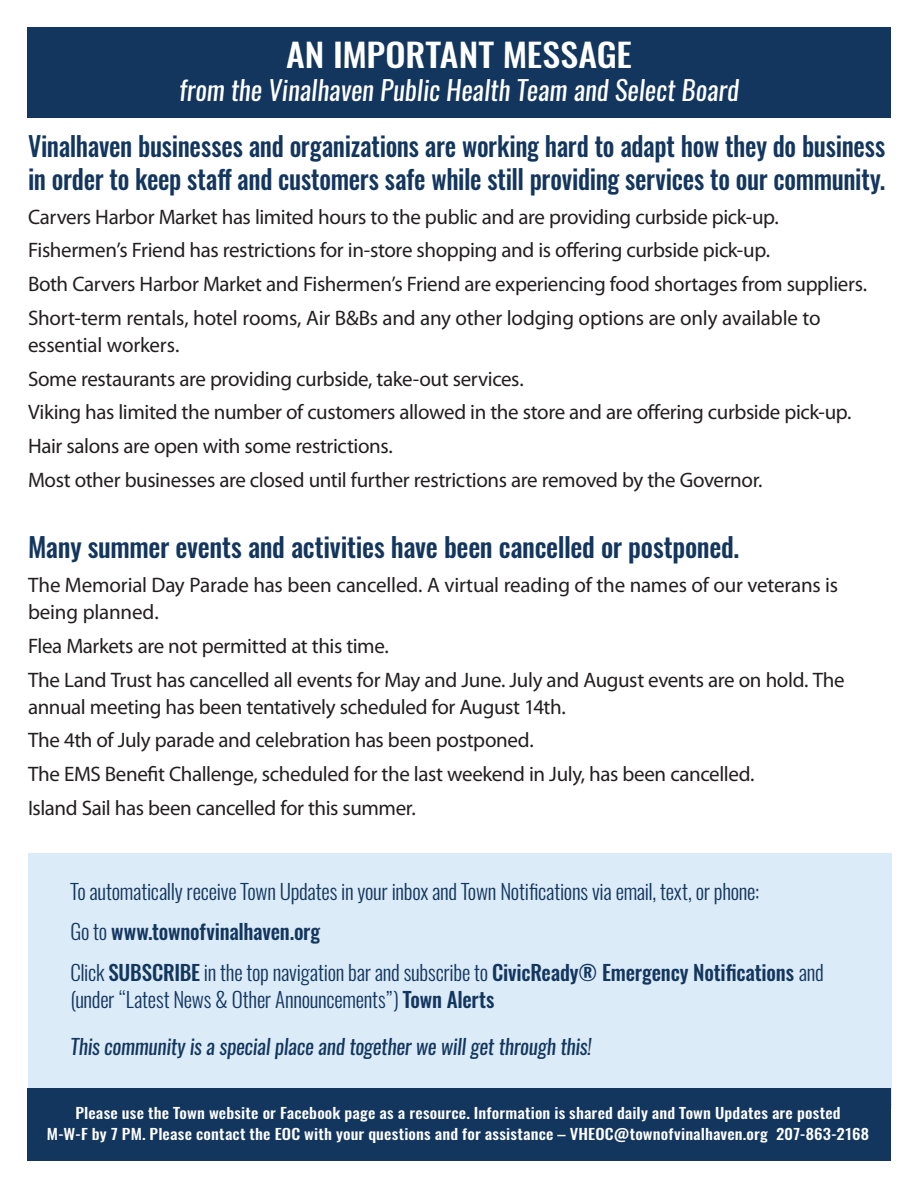
<style>
.page{position:relative;width:918px;height:1188px;background:#fff}
.page>*{position:absolute;margin:0;border:0;box-sizing:border-box;transform-origin:0 0}
.t1{font:500 32.4px "Oswald";letter-spacing:.005em;color:#fff;scale:1.11 1}
.t2{font:500 27px/32.4px "Oswald";letter-spacing:-.015em;color:#13365f;scale:.95 1}
.t3{font:500 27px "Oswald";letter-spacing:-.015em;color:#13365f}
.t4{font:italic 27px "Oswald";color:#fff}
.t5{font:21px/27px "Myriad Pro";letter-spacing:-.015em;color:#231f20}
.t6{font:300 21px/27px "Oswald";letter-spacing:-.01em;color:#13365f}
.t7{font:italic 21px "Oswald";letter-spacing:-.01em;color:#13365f}
.t8{font:500 21px "Oswald";letter-spacing:-.01em;color:#13365f}
.Page_Name{font:500 14.85px/21px "Oswald";letter-spacing:.01em;color:#fff;text-align:center;scale:1.11 1}
.s1{font-weight:300}
.s2{font-weight:500}
</style>
<div class="page">
<div style="left:28px;top:853px;width:864px;height:255px;background:#dbebf8"></div>
<div style="left:27px;top:27px;width:864px;height:91px;background:#13365f"></div>
<div style="left:27px;top:1089px;width:864px;height:72px;background:#13365f"></div>
<p class="t1" style="left:286px;top:32px;width:70px">An Impo</p>
<p class="t1" style="left:406px;top:32px;width:205px">rtant Message</p>
<p class="t4" style="left:179px;top:71px;width:561px">from the Vinalhaven Public Health Team and Select Board</p>
<p class="t2" style="left:28px;top:131px;width:904px">Vinalhaven businesses and organizations are working hard to adapt how they do business in order to keep staff and customers safe while still providing services to our community.</p>
<p class="t5" style="left:28px;top:203px;width:752px">Carvers Harbor Market has limited hours to the public and are providing curbside pick-up.</p>
<p class="t5" style="left:28px;top:236px;width:744px">Fishermen’s Friend has restrictions for in-store shopping and is offering curbside pick-up.</p>
<p class="t5" style="left:28px;top:270px;width:841px">Both Carvers Harbor Market and Fishermen’s Friend are experiencing food shortages from suppliers.</p>
<p class="t5" style="left:28px;top:304px;width:794px">Short-term rentals, hotel rooms, Air B&amp;Bs and any other lodging options are only available to essential workers.</p>
<p class="t5" style="left:28px;top:365px;width:497px">Some restaurants are providing curbside, take-out services.</p>
<p class="t5" style="left:28px;top:398px;width:825px">Viking has limited the number of customers allowed in the store and are offering curbside pick-up.</p>
<p class="t5" style="left:28px;top:432px;width:366px">Hair salons are open with some restrictions.</p>
<p class="t5" style="left:28px;top:466px;width:736px">Most other businesses are closed until further restrictions are removed by the Governor.</p>
<p class="t3" style="left:28px;top:529px;width:713px">Many summer events and activities have been cancelled or postponed.</p>
<p class="t5" style="left:28px;top:571px;width:812px">The Memorial Day Parade has been cancelled. A virtual reading of the names of our veterans is being planned.</p>
<p class="t5" style="left:28px;top:632px;width:362px">Flea Markets are not permitted at this time.</p>
<p class="t5" style="left:28px;top:666px;width:818px">The Land Trust has cancelled all events for May and June. July and August events are on hold. The annual meeting has been tentatively scheduled for August 14th.</p>
<p class="t5" style="left:28px;top:726px;width:507px">The 4th of July parade and celebration has been postponed.</p>
<p class="t5" style="left:28px;top:760px;width:728px">The EMS Benefit Challenge, scheduled for the last weekend in July, has been cancelled.</p>
<p class="t5" style="left:28px;top:794px;width:389px">Island Sail has been cancelled for this summer.</p>
<p class="t6" style="left:70px;top:878px;width:690px">To automatically receive Town Updates in your inbox and Town Notifications via email, text, or phone:</p>
<p class="t8" style="left:70px;top:917px;width:251px"><span class="s1">Go to</span> www.townofvinalhaven.org</p>
<p class="t6" style="left:70px;top:959px;width:755px">Click <span class="s2">SUBSCRIBE</span> in the top navigation bar and subscribe to <span class="s2">CivicReady® Emergency Notifications</span> and (under “Latest News &amp; Other Announcements”) <span class="s2">Town Alerts</span></p>
<p class="t7" style="left:70px;top:1032px;width:523px">This community is a special place and together we will get through this!</p>
<p class="Page_Name" style="left:47px;top:1103px;width:742px">Please use the Town website or Facebook page as a resource. Information is shared daily and Town Updates are posted<br>M-W-F by 7 PM. Please contact the EOC with your questions and for assistance – VHEOC@townofvinalhaven.org 207-863-2168</p>
</div>
